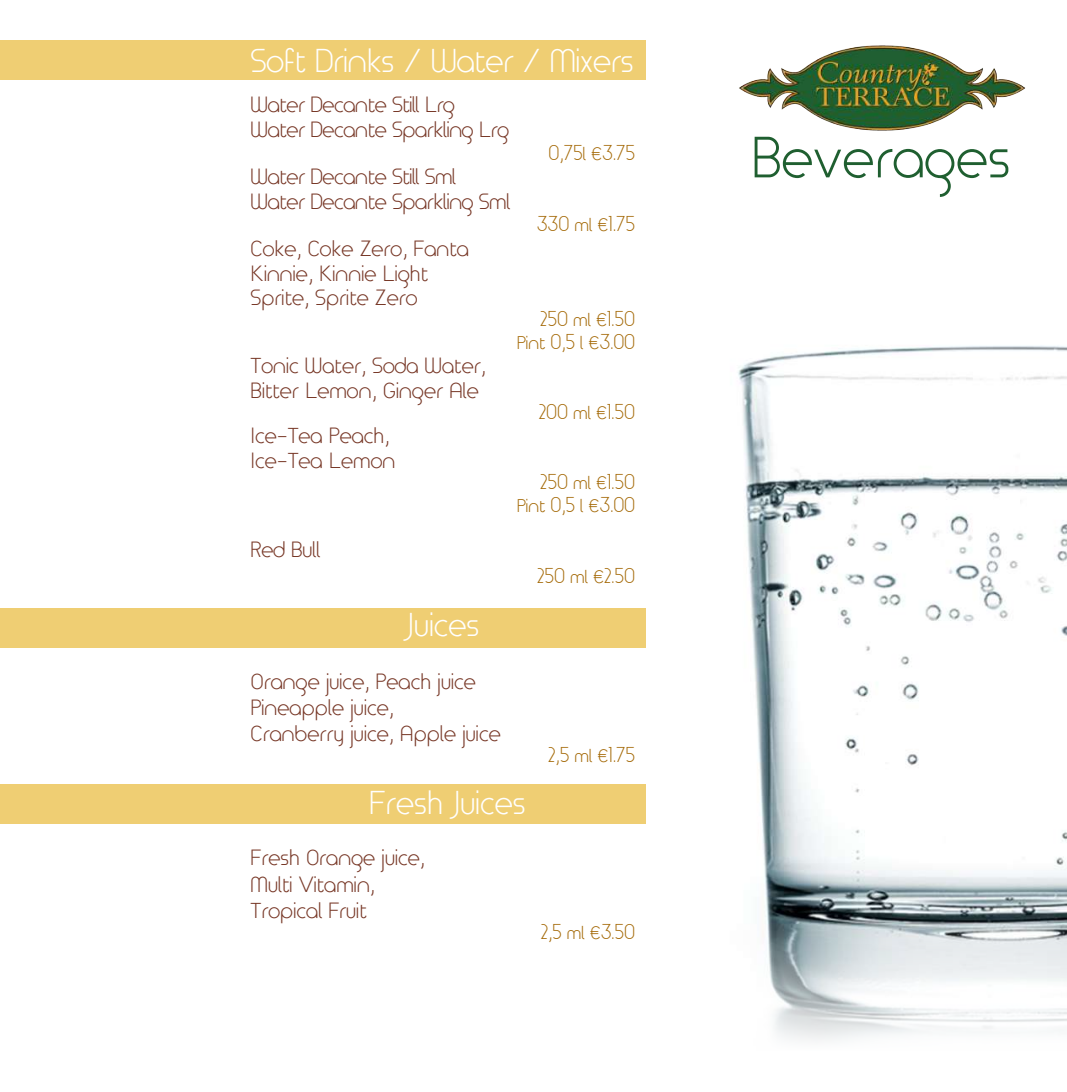
<style>
.page{position:relative;width:1067px;height:1092px;background:#fff}
.page>*{position:absolute;margin:0;border:0;box-sizing:border-box;transform-origin:0 0}
.t1{font:55.48px "Time Burner";color:#1f5f30}
.t2{font:31.5px "Time Burner";letter-spacing:-.01em;color:#fff}
.t3{font:21px/24.5px "Time Burner";color:#773726}
.t4{font:21px/24.5px "Time Burner";letter-spacing:-.02em;color:#773726}
.t5{font:17.5px/22.8px "Time Burner";color:#a46907;text-align:right}
</style>
<div class="page">
<img style="left:739px;top:45px;width:286px;height:86px">
<div style="left:0;top:40px;width:645px;height:39px;background:#efce73"></div>
<div style="left:0;top:608px;width:645px;height:39px;background:#efce73"></div>
<div style="left:0;top:784px;width:645px;height:39px;background:#efce73"></div>
<img style="left:738px;top:345px;width:329px;height:696px">
<h2 class="t2" style="left:251px;top:43px;width:385px">Soft Drinks / Water / Mixers</h2>
<p class="t4" style="left:251px;top:94px;width:260px">Water Decante Still Lrg<br>Water Decante Sparkling Lrg</p>
<p class="t5" style="left:548px;top:143px;width:88px">0,75l €3.75</p>
<p class="t4" style="left:251px;top:166px;width:261px">Water Decante Still Sml<br>Water Decante Sparkling Sml</p>
<p class="t5" style="left:537px;top:215px;width:100px">330 ml €1.75</p>
<p class="t3" style="left:251px;top:238px;width:220px">Coke, Coke Zero, Fanta<br>Kinnie, Kinnie Light<br>Sprite, Sprite Zero</p>
<p class="t5" style="left:517px;top:310px;width:120px">250 ml €1.50<br>Pint 0,5 l €3.00</p>
<p class="t3" style="left:251px;top:355px;width:237px">Tonic Water, Soda Water,<br>Bitter Lemon, Ginger Ale</p>
<p class="t5" style="left:538px;top:402px;width:98px">200 ml €1.50</p>
<p class="t3" style="left:251px;top:425px;width:146px">Ice-Tea Peach,<br>Ice-Tea Lemon</p>
<p class="t5" style="left:517px;top:472px;width:120px">250 ml €1.50<br>Pint 0,5 l €3.00</p>
<p class="t3" style="left:251px;top:539px;width:71px">Red Bull</p>
<p class="t5" style="left:537px;top:567px;width:100px">250 ml €2.50</p>
<h2 class="t2" style="left:406px;top:607px;width:75px">Juices</h2>
<p class="t3" style="left:251px;top:669px;width:252px;line-height:26.2px">Orange juice, Peach juice<br>Pineapple juice,<br>Cranberry juice, Apple juice</p>
<p class="t5" style="left:548px;top:745px;width:89px">2,5 ml €1.75</p>
<h2 class="t2" style="left:369px;top:784px;width:158px">Fresh Juices</h2>
<p class="t3" style="left:251px;top:846px;width:176px;line-height:26.2px">Fresh Orange juice,<br>Multi Vitamin,<br>Tropical Fruit</p>
<p class="t5" style="left:540px;top:922px;width:96px">2,5 ml €3.50</p>
<h1 class="t1" style="left:751px;top:126px;width:261px">Beverages</h1>
</div>
